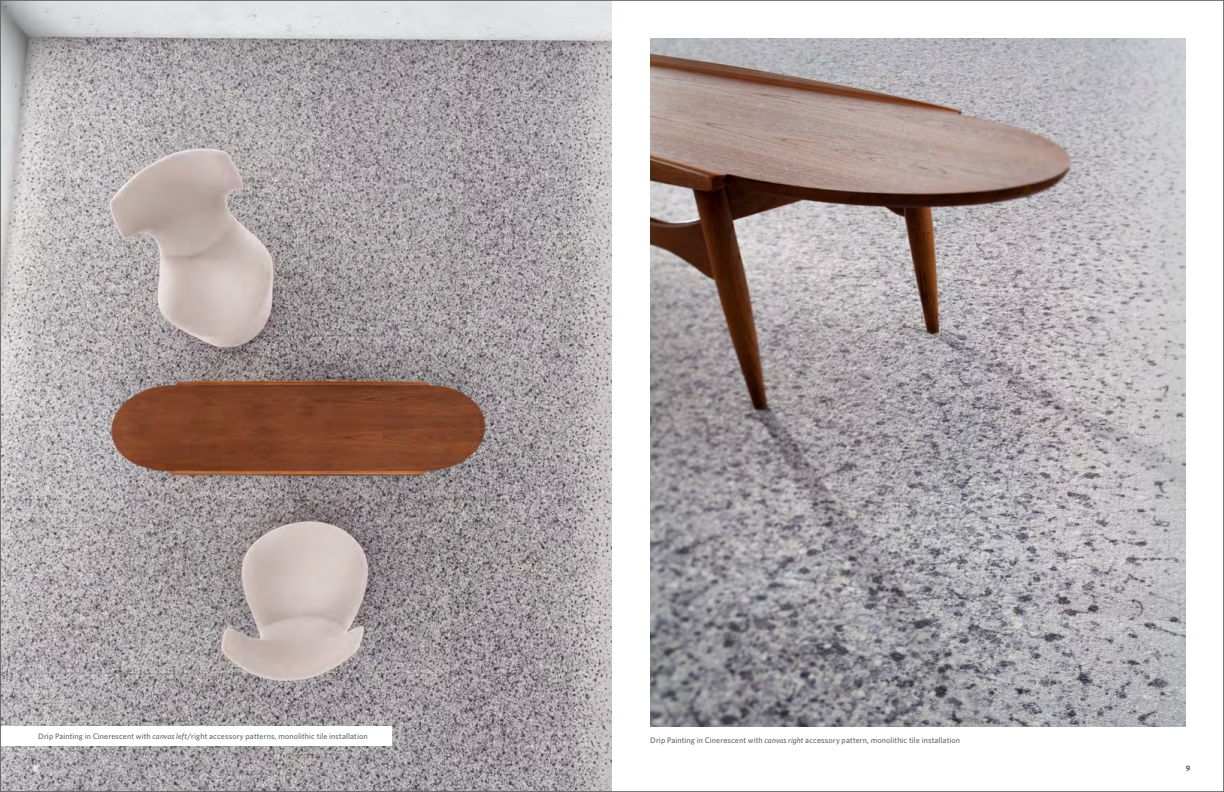
<style>
.page{position:relative;width:1224px;height:792px;background:#fff}
.page>*{position:absolute;margin:0;border:0;box-sizing:border-box;transform-origin:0 0}
.t1{font:500 8px "Whitney";letter-spacing:.015em;color:#636365}
.t2{font:700 8px "Whitney";color:#fff}
.t3{font:700 8px "Whitney";color:#636365}
.s1{font-style:italic}
</style>
<div class="page">
<img style="left:650px;top:38px;width:536px;height:689px">
<img style="left:2px;top:2px;width:610px;height:788px">
<div style="left:0;top:727px;width:392px;height:19px;background:#fff"></div>
<p class="t1" style="left:38px;top:731px;width:331px">Drip Painting in Cinerescent with <span class="s1">canvas left</span>/right accessory patterns, monolithic tile installation</p>
<p class="t1" style="left:650px;top:735px;width:311px">Drip Painting in Cinerescent with <span class="s1">canvas right</span> accessory pattern, monolithic tile installation</p>
<p class="t2" style="left:34px;top:763px;width:6px">8</p>
<p class="t3" style="left:1186px;top:763px;width:6px">9</p>
</div>
